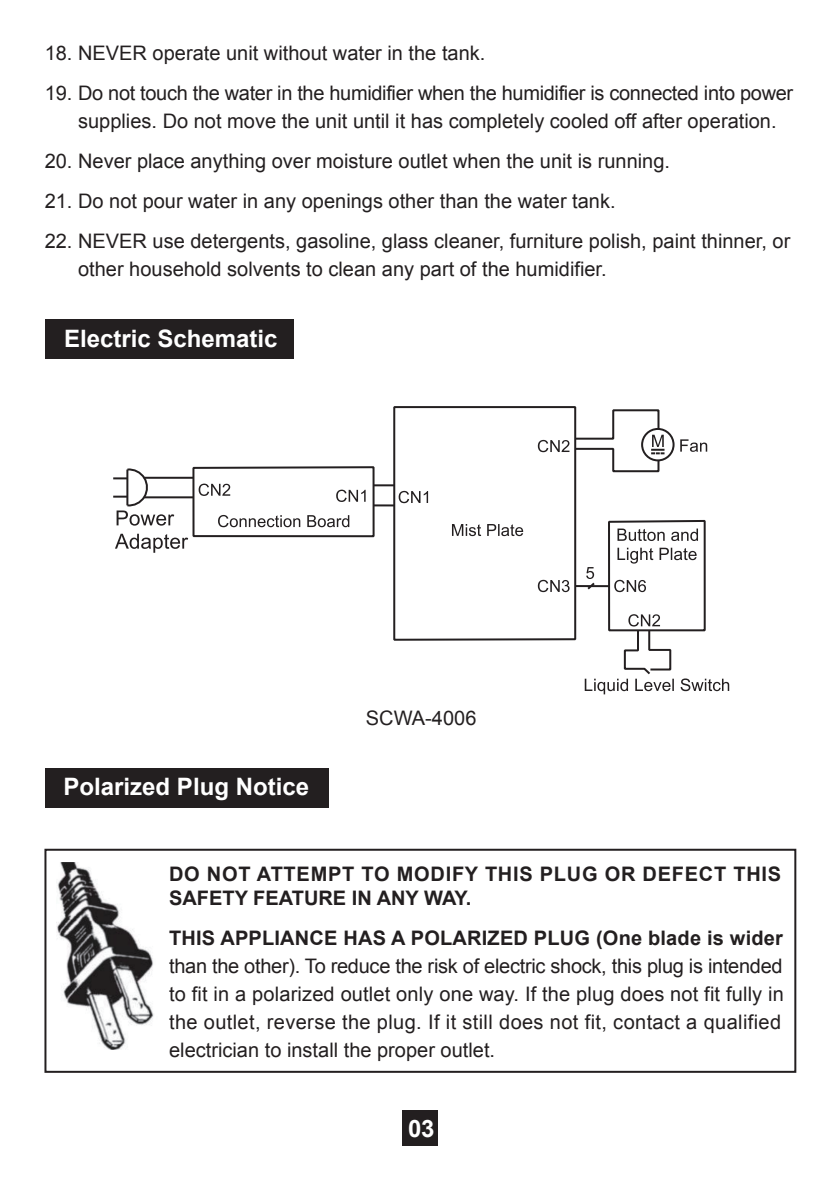
<style>
.page{position:relative;width:840px;height:1191px;background:#fff}
.page>*{position:absolute;margin:0;border:0;box-sizing:border-box;transform-origin:0 0}
.t1{font:700 24px "Arial";color:#fff}
.t2{font:20px/28px "Arial";color:#231f20}
.t3{font:700 20px/24px "Arial";letter-spacing:.035em;color:#231f20}
.t4{font:700 20px "Arial";letter-spacing:.01em;color:#231f20}
</style>
<div class="page">
<div style="left:402px;top:1110px;width:35px;height:35px;background:#231f20"></div>
<div style="left:45px;top:319px;width:249px;height:39px;background:#231f20"></div>
<div style="left:45px;top:768px;width:284px;height:39px;background:#231f20"></div>
<div style="left:640px;top:428px;width:34px;height:33px;border:2px solid #231f20;border-radius:50%"></div>
<hr style="left:373px;top:484px;width:21px;height:2px;background:#231f20">
<hr style="left:373px;top:504px;width:21px;height:2px;background:#231f20">
<div style="left:393px;top:406px;width:183px;height:235px;border:2px solid #231f20"></div>
<hr style="left:575px;top:585px;width:33px;height:2px;background:#231f20">
<svg style="left:398px;top:491px;width:30px;height:12px"></svg>
<svg style="left:537px;top:580px;width:32px;height:12px"></svg>
<svg style="left:537px;top:408px;width:127px;height:65px"></svg>
<svg style="left:113px;top:466px;width:262px;height:87px"></svg>
<svg style="left:452px;top:524px;width:71px;height:12px"></svg>
<svg style="left:680px;top:439px;width:26px;height:13px"></svg>
<svg style="left:584px;top:519px;width:144px;height:175px"></svg>
<img style="left:57px;top:862px;width:97px;height:187px">
<div style="left:44px;top:848px;width:751px;height:224px;border:2px solid #231f20"></div>
<p class="t2" style="left:45px;top:39px;width:442px">18. NEVER operate unit without water in the tank.</p>
<p class="t2" style="left:78px;top:79px;width:716px;text-indent:-33px">19. Do not touch the water in the humidifier when the humidifier is connected into power supplies. Do not move the unit until it has completely cooled off after operation.</p>
<p class="t2" style="left:45px;top:147px;width:626px">20. Never place anything over moisture outlet when the unit is running.</p>
<p class="t2" style="left:45px;top:187px;width:572px">21. Do not pour water in any openings other than the water tank.</p>
<p class="t2" style="left:78px;top:227px;width:713px;text-indent:-33px">22. NEVER use detergents, gasoline, glass cleaner, furniture polish, paint thinner, or other household solvents to clean any part of the humidifier.</p>
<p class="t1" style="left:64px;top:323px;width:215px">Electric Schematic</p>
<p class="t1" style="left:63px;top:771px;width:247px">Polarized Plug Notice</p>
<p class="t2" style="left:366px;top:704px;width:112px">SCWA-4006</p>
<p class="t3" style="left:169px;top:862px;width:613px">DO NOT ATTEMPT TO MODIFY THIS PLUG OR DEFECT THIS<br>SAFETY FEATURE IN ANY WAY.</p>
<p class="t4" style="left:169px;top:924px;width:615px">THIS APPLIANCE HAS A POLARIZED PLUG (One blade is wider</p>
<p class="t2" style="left:169px;top:952px;width:616px">than the other). To reduce the risk of electric shock, this plug is intended to fit in a polarized outlet only one way. If the plug does not fit fully in the outlet, reverse the plug. If it still does not fit, contact a qualified electrician to install the proper outlet.</p>
<p class="t1" style="left:408px;top:1112px;width:28px">03</p>
</div>
